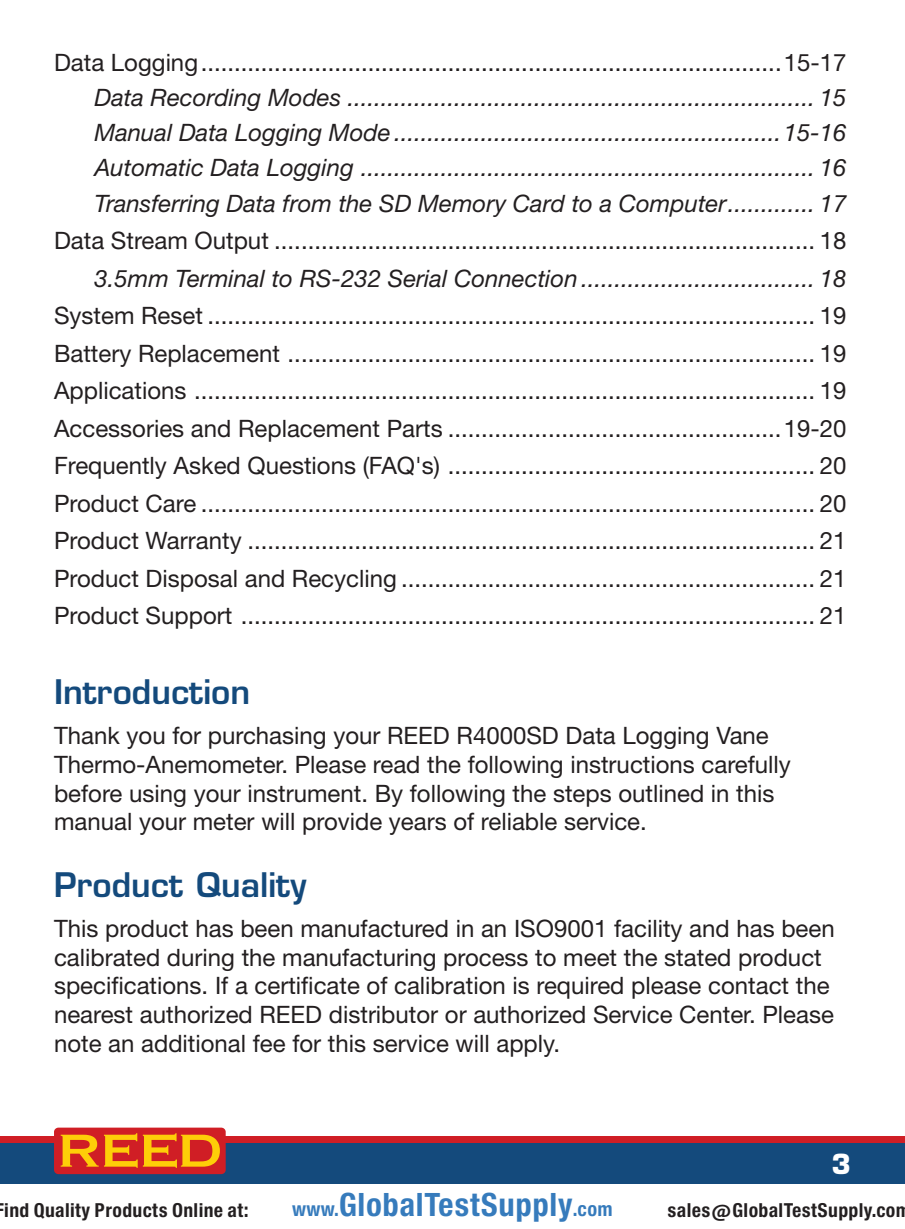
<style>
.page{position:relative;width:905px;height:1229px;background:#fff}
.page>*{position:absolute;margin:0;border:0;box-sizing:border-box;transform-origin:0 0}
.t1{font:600 33px "Eurostile LT Std";color:#144a7c}
.t2{font:30.6px "Europa Gro Nr 2 SBOP Bol Con";letter-spacing:.02em;color:#367bbc}
.t3{font:700 27px "Eurostile LT Std";color:#fff}
.t4{font:24px/37.5px "Helvetica Neue LT Std";color:#231f20}
.t5{font:italic 24px/35.1px "Helvetica Neue LT Std";color:#231f20;text-align:justify}
.t6{font:18.3px "Europa Gro Nr 2 SBOP Bol Con";letter-spacing:.02em;color:#231f20}
.s1{font-size:18.9px}
</style>
<div class="page">
<div style="left:0;top:1137px;width:904px;height:91px;background:#144a7c"></div>
<div style="left:0;top:1136px;width:904px;height:6px;background:#d01e25"></div>
<div style="left:54px;top:1127px;width:172px;height:47px;background:#d01e25;border-radius:4px"></div>
<svg style="left:61px;top:1133px;width:159px;height:34px"></svg>
<div style="left:0;top:1184px;width:904px;height:44px;background:#fff"></div>
<p class="t4" style="left:54px;top:44px;width:793px">Data Logging.......................................................................................15-17</p>
<p class="t5" style="left:94px;top:80px;width:753px">Data Recording Modes ...................................................................... 15<br>Manual Data Logging Mode ..........................................................15-16<br>Automatic Data Logging .................................................................... 16<br>Transferring Data from the SD Memory Card to a Computer............. 17</p>
<p class="t4" style="left:54px;top:221px;width:794px">Data Stream Output ................................................................................. 18</p>
<p class="t5" style="left:94px;top:260px;width:753px">3.5mm Terminal to RS-232 Serial Connection ................................... 18</p>
<p class="t4" style="left:54px;top:296px;width:794px;text-align:justify">System Reset ........................................................................................... 19<br>Battery Replacement ............................................................................... 19<br>Applications ............................................................................................. 19<br>Accessories and Replacement Parts ..................................................19-20<br>Frequently Asked Questions (FAQ's) ....................................................... 20<br>Product Care ............................................................................................ 20<br>Product Warranty ..................................................................................... 21<br>Product Disposal and Recycling .............................................................. 21<br>Product Support ...................................................................................... 21</p>
<h1 class="t1" style="left:54px;top:671px;width:197px">Introduction</h1>
<p class="t4" style="left:54px;top:720px;width:738px;line-height:28.8px">Thank you for purchasing your REED R4000SD Data Logging Vane Thermo-Anemometer. Please read the following instructions carefully before using your instrument. By following the steps outlined in this manual your meter will provide years of reliable service.</p>
<h1 class="t1" style="left:54px;top:864px;width:254px">Product Quality</h1>
<p class="t4" style="left:54px;top:913px;width:782px;line-height:28.8px">This product has been manufactured in an ISO9001 facility and has been calibrated during the manufacturing process to meet the stated product specifications. If a certificate of calibration is required please contact the nearest authorized REED distributor or authorized Service Center. Please note an additional fee for this service will apply.</p>
<p class="t3" style="left:831px;top:1147px;width:21px">3</p>
<p class="t6" style="left:4px;top:1198px;width:245px">ind Quality Products Online at:</p>
<p class="t2" style="left:292px;top:1186px;width:322px"><span class="s1">www.</span>GlobalTestSupply<span class="s1">.com</span></p>
<p class="t6" style="left:667px;top:1198px;width:244px">sales@GlobalTestSupply.com</p>
</div>
